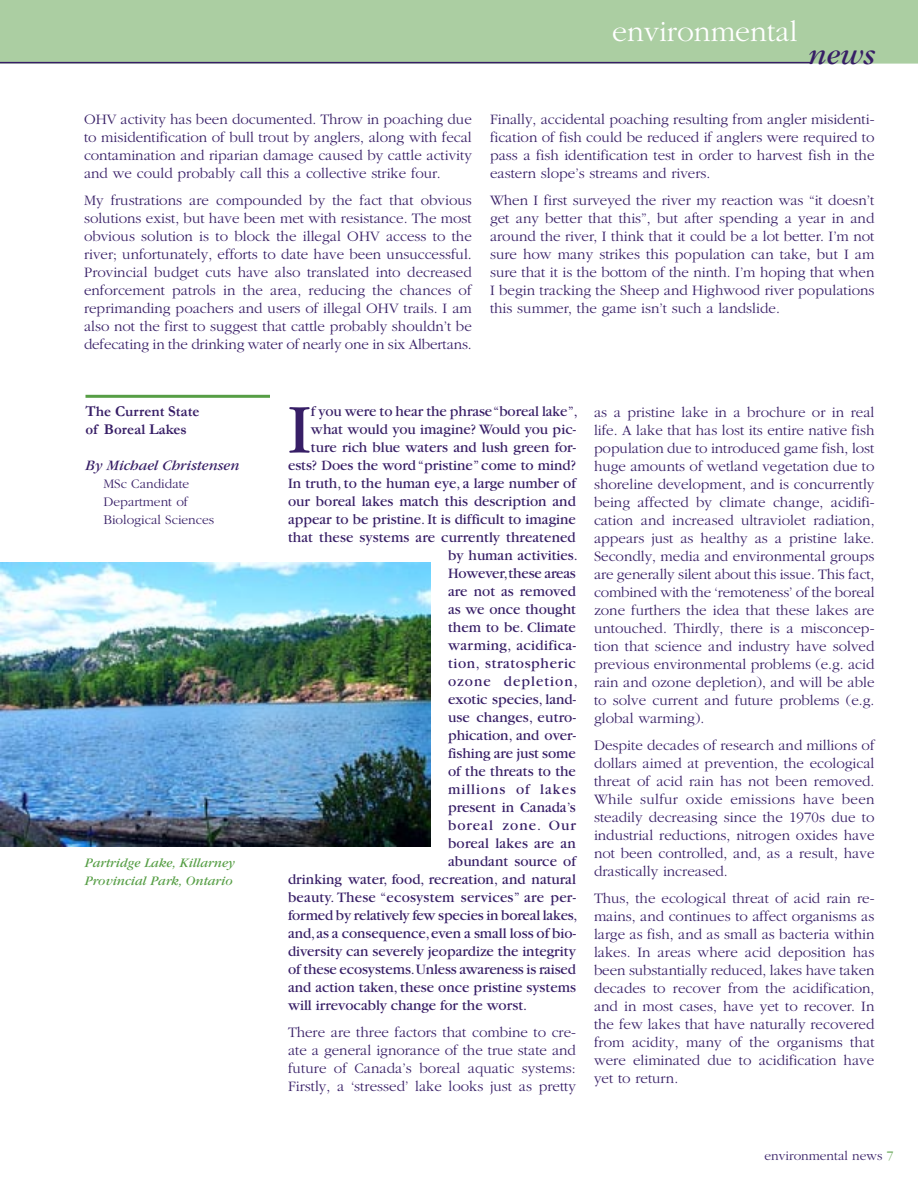
<style>
.page{position:relative;width:918px;height:1188px;background:#fff}
.page>*{position:absolute;margin:0;border:0;box-sizing:border-box;transform-origin:0 0}
.t1{font:72.75px "Garamond";color:#371e66}
.t2{font:300 30px "Garamond";color:#fff}
.t3{font:italic 30px "Garamond";color:#371e66}
.t4{font:300 15px/18px "Garamond";color:#371e66;text-align:justify}
.t5{font:15px "Garamond";color:#371e66}
.t6{font:15px "Garamond";letter-spacing:.065em;color:#371e66}
.t7{font:700 15px/18px "Garamond";color:#371e66}
.t8{font:italic 15px "Garamond";color:#371e66}
.t9{font:15px "Garamond";letter-spacing:.025em;color:#371e66}
.t10{font:15px "Garamond";letter-spacing:.04em;color:#371e66}
.t11{font:300 13.5px/18px "Garamond";color:#371e66}
.t12{font:italic 13.5px/18px "Garamond";color:#569e45}
.s1{color:#569e45}
</style>
<div class="page">
<div style="left:0;top:0;width:918px;height:64px;background:#abcea2"></div>
<hr style="left:0;top:62px;width:811px;height:1px;background:#371e66">
<hr style="left:86px;top:395px;width:184px;height:3px;background:#569e45">
<img style="left:0;top:562px;width:430px;height:285px">
<h2 class="t2" style="left:612px;top:16px;width:187px">environmental</h2>
<h2 class="t3" style="left:808px;top:39px;width:68px">news</h2>
<p class="t4" style="left:84px;top:110px;width:389px">OHV activity has been documented. Throw in poaching due to misidentification of bull trout by anglers, along with fecal contamination and riparian damage caused by cattle activity and we could probably call this a collective strike four.</p>
<p class="t4" style="left:84px;top:191px;width:389px">My frustrations are compounded by the fact that obvious solutions exist, but have been met with resistance. The most obvious solution is to block the illegal OHV access to the river; unfortunately, efforts to date have been unsuccessful.<br>Provincial budget cuts have also translated into decreased enforcement patrols in the area, reducing the chances of reprimanding poachers and users of illegal OHV trails. I am also not the first to suggest that cattle probably shouldn’t be defecating in the drinking water of nearly one in six Albertans.</p>
<p class="t4" style="left:490px;top:110px;width:386px">Finally, accidental poaching resulting from angler misidenti&shy;fication of fish could be reduced if anglers were required to pass a fish identification test in order to harvest fish in the eastern slope’s streams and rivers.</p>
<p class="t4" style="left:490px;top:191px;width:386px">When I first surveyed the river my reaction was “it doesn’t get any better that this”, but after spending a year in and around the river, I think that it could be a lot better. I’m not sure how many strikes this population can take, but I am sure that it is the bottom of the ninth. I’m hoping that when I begin tracking the Sheep and Highwood river populations this summer, the game isn’t such a landslide.</p>
<p class="t7" style="left:86px;top:402px;width:115px">The Current State of Boreal Lakes</p>
<p class="t8" style="left:86px;top:457px;width:156px">By Michael Christensen</p>
<p class="t11" style="left:104px;top:475px;width:112px">MSc Candidate<br>Department of<br>Biological Sciences</p>
<p class="t12" style="left:85px;top:854px;width:152px">Partridge Lake, Killarney<br>Provincial Park, Ontario</p>
<h1 class="t1" style="left:288px;top:392px;width:24px">I</h1>
<p class="t5" style="left:311px;top:404px;width:268px">f you were to hear the phrase “boreal lake”,</p>
<p class="t5" style="left:311px;top:422px;width:267px">what would you imagine? Would you pic-</p>
<p class="t5" style="left:311px;top:440px;width:267px">ture rich blue waters and lush green for-</p>
<p class="t5" style="left:288px;top:458px;width:289px">ests? Does the word “pristine” come to mind?</p>
<p class="t5" style="left:288px;top:476px;width:290px">In truth, to the human eye, a large number of</p>
<p class="t5" style="left:288px;top:494px;width:289px">our boreal lakes match this description and</p>
<p class="t5" style="left:288px;top:512px;width:290px">appear to be pristine. It is difficult to imagine</p>
<p class="t5" style="left:288px;top:530px;width:289px">that these systems are currently threatened</p>
<p class="t5" style="left:448px;top:548px;width:131px">by human activities.</p>
<p class="t5" style="left:448px;top:566px;width:129px">However,these areas</p>
<p class="t5" style="left:448px;top:584px;width:129px">are not as removed</p>
<p class="t5" style="left:448px;top:602px;width:129px">as we once thought</p>
<p class="t5" style="left:448px;top:620px;width:129px">them to be. Climate</p>
<p class="t9" style="left:448px;top:638px;width:129px">warming, acidifica-</p>
<p class="t10" style="left:448px;top:656px;width:129px">tion, stratospheric</p>
<p class="t6" style="left:448px;top:674px;width:131px">ozone depletion,</p>
<p class="t5" style="left:448px;top:692px;width:129px">exotic species, land-</p>
<p class="t5" style="left:448px;top:710px;width:129px">use changes, eutro-</p>
<p class="t5" style="left:448px;top:728px;width:129px">phication, and over-</p>
<p class="t5" style="left:448px;top:746px;width:129px">fishing are just some</p>
<p class="t5" style="left:448px;top:764px;width:129px">of the threats to the</p>
<p class="t6" style="left:448px;top:782px;width:129px">millions of lakes</p>
<p class="t5" style="left:448px;top:800px;width:129px">present in Canada’s</p>
<p class="t6" style="left:448px;top:818px;width:129px">boreal zone. Our</p>
<p class="t5" style="left:448px;top:836px;width:129px">boreal lakes are an</p>
<p class="t5" style="left:448px;top:854px;width:129px">abundant source of</p>
<p class="t5" style="left:288px;top:872px;width:289px">drinking water, food, recreation, and natural</p>
<p class="t5" style="left:288px;top:890px;width:290px">beauty. These “ecosystem services” are per-</p>
<p class="t5" style="left:288px;top:908px;width:291px">formed by relatively few species in boreal lakes,</p>
<p class="t5" style="left:288px;top:926px;width:290px">and, as a consequence, even a small loss of bio-</p>
<p class="t5" style="left:288px;top:944px;width:289px">diversity can severely jeopardize the integrity</p>
<p class="t5" style="left:288px;top:962px;width:289px">of these ecosystems. Unless awareness is raised</p>
<p class="t5" style="left:288px;top:980px;width:289px">and action taken, these once pristine systems</p>
<p class="t5" style="left:288px;top:998px;width:241px">will irrevocably change for the worst.</p>
<p class="t4" style="left:288px;top:1024px;width:290px">There are three factors that combine to cre&shy;ate a general ignorance of the true state and future of Canada’s boreal aquatic systems:<br>Firstly, a ‘stressed’ lake looks just as pretty</p>
<p class="t4" style="left:594px;top:404px;width:282px">as a pristine lake in a brochure or in real life. A lake that has lost its entire native fish population due to introduced game fish, lost huge amounts of wetland vegetation due to shoreline development, and is concurrently being affected by climate change, acidifi&shy;cation and increased ultraviolet radiation, appears just as healthy as a pristine lake.<br>Secondly, media and environmental groups are generally silent about this issue. This fact, combined with the ‘remoteness’ of the boreal zone furthers the idea that these lakes are untouched. Thirdly, there is a misconcep&shy;tion that science and industry have solved previous environmental problems (e.g. acid rain and ozone depletion), and will be able to solve current and future problems (e.g. global warming).</p>
<p class="t4" style="left:594px;top:737px;width:282px">Despite decades of research and millions of dollars aimed at prevention, the ecological threat of acid rain has not been removed.<br>While sulfur oxide emissions have been steadily decreasing since the 1970s due to industrial reductions, nitrogen oxides have not been controlled, and, as a result, have drastically increased.</p>
<p class="t4" style="left:594px;top:890px;width:282px">Thus, the ecological threat of acid rain re&shy;mains, and continues to affect organisms as large as fish, and as small as bacteria within lakes. In areas where acid deposition has been substantially reduced, lakes have taken decades to recover from the acidification, and in most cases, have yet to recover. In the few lakes that have naturally recovered from acidity, many of the organisms that were eliminated due to acidification have yet to return.</p>
<p class="t11" style="left:765px;top:1147px;width:131px">environmental news <span class="s1">7</span></p>
</div>
